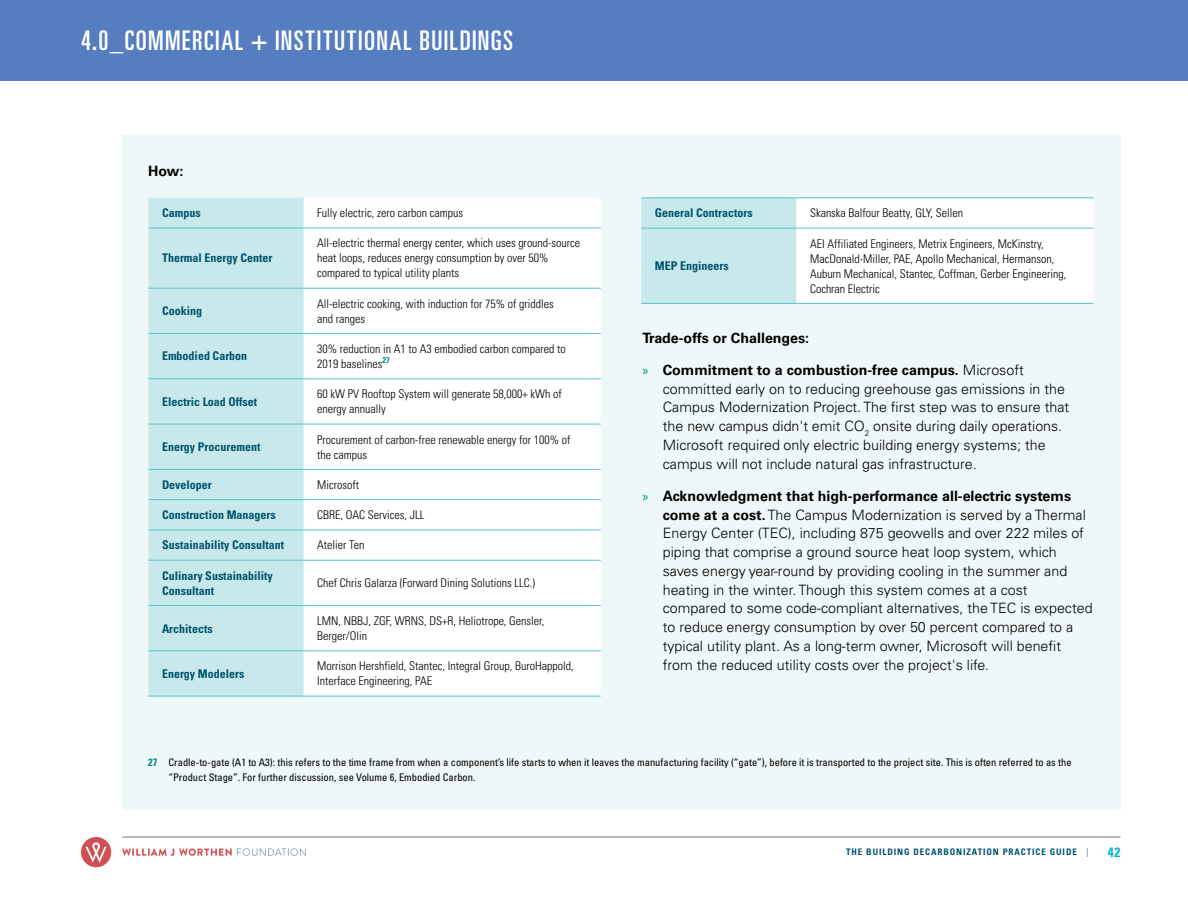
<style>
.page{position:relative;width:1188px;height:918px;background:#fff}
.page>*{position:absolute;margin:0;border:0;box-sizing:border-box;transform-origin:0 0}
.t1{font:27px "Univers LT Pro Ult Cond";letter-spacing:.055em;color:#fff}
.t2{font:300 14.25px/18.8px "Univers LT Pro 45";color:#000}
.t3{font:700 14.25px "Univers LT Pro 65";color:#000}
.t4{font:700 condensed 13.5px "Univers LT Pro";color:#00b3d8}
.t5{font:300 condensed 12px/15px "Univers LT Pro";color:#000}
.t6{font:700 condensed 12px/15px "Univers LT Pro";color:#00536d}
.t7{font:condensed 10.5px/15px "Univers LT Pro";color:#000}
.t8{font:700 condensed 9px "Univers LT Pro";letter-spacing:.1em;color:#00536d}
.s1{font-family:"Myriad Pro";font-weight:400;color:#028a82}
.s2{font-family:"Univers LT Pro 45";font-weight:300}
.s3{font-family:"Univers LT Pro 65";font-weight:700}
.s4{font-weight:700;color:#028a82}
.s5{font-weight:300}
</style>
<div class="page">
<svg style="left:81px;top:837px;width:30px;height:30px"></svg>
<svg style="left:122px;top:848px;width:184px;height:8px"></svg>
<hr style="left:122px;top:837px;width:998px;height:1px;background:#767676">
<div style="left:0;top:0;width:1188px;height:81px;background:#557dbf"></div>
<div style="left:122px;top:135px;width:998px;height:675px;background:#eff8f8"></div>
<div style="left:148px;top:198px;width:156px;height:498px;background:#c8e9ec"></div>
<div style="left:304px;top:198px;width:297px;height:498px;background:#fff"></div>
<hr style="left:148px;top:228px;width:156px;height:1px;background:#57c5c7">
<hr style="left:304px;top:228px;width:297px;height:1px;background:#57c5c7">
<hr style="left:148px;top:288px;width:156px;height:1px;background:#57c5c7">
<hr style="left:304px;top:288px;width:297px;height:1px;background:#57c5c7">
<hr style="left:148px;top:333px;width:156px;height:1px;background:#57c5c7">
<hr style="left:304px;top:333px;width:297px;height:1px;background:#57c5c7">
<hr style="left:148px;top:379px;width:156px;height:1px;background:#57c5c7">
<hr style="left:304px;top:379px;width:297px;height:1px;background:#57c5c7">
<hr style="left:148px;top:424px;width:156px;height:1px;background:#57c5c7">
<hr style="left:304px;top:424px;width:297px;height:1px;background:#57c5c7">
<hr style="left:148px;top:469px;width:156px;height:1px;background:#57c5c7">
<hr style="left:304px;top:469px;width:297px;height:1px;background:#57c5c7">
<hr style="left:148px;top:499px;width:156px;height:1px;background:#57c5c7">
<hr style="left:304px;top:499px;width:297px;height:1px;background:#57c5c7">
<hr style="left:148px;top:530px;width:156px;height:1px;background:#57c5c7">
<hr style="left:304px;top:530px;width:297px;height:1px;background:#57c5c7">
<hr style="left:148px;top:560px;width:156px;height:1px;background:#57c5c7">
<hr style="left:304px;top:560px;width:297px;height:1px;background:#57c5c7">
<hr style="left:148px;top:605px;width:156px;height:1px;background:#57c5c7">
<hr style="left:304px;top:605px;width:297px;height:1px;background:#57c5c7">
<hr style="left:148px;top:651px;width:156px;height:1px;background:#57c5c7">
<hr style="left:304px;top:651px;width:297px;height:1px;background:#57c5c7">
<hr style="left:148px;top:696px;width:156px;height:1px;background:#57c5c7">
<hr style="left:304px;top:696px;width:297px;height:1px;background:#57c5c7">
<svg style="left:641px;top:199px;width:453px;height:104px"></svg>
<hr style="left:641px;top:198px;width:155px;height:1px;background:#57c5c7">
<hr style="left:796px;top:198px;width:298px;height:1px;background:#57c5c7">
<hr style="left:641px;top:228px;width:155px;height:1px;background:#57c5c7">
<hr style="left:796px;top:228px;width:298px;height:1px;background:#57c5c7">
<hr style="left:641px;top:303px;width:155px;height:1px;background:#57c5c7">
<hr style="left:796px;top:303px;width:298px;height:1px;background:#57c5c7">
<h1 class="t1" style="left:81px;top:22px;width:434px">4.0_COMMERCIAL + INSTITUTIONAL BUILDINGS</h1>
<p class="t3" style="left:148px;top:161px;width:37px">How:</p>
<p class="t6" style="left:162px;top:205px;width:40px">Campus</p>
<p class="t5" style="left:317px;top:205px;width:147px">Fully electric, zero carbon campus</p>
<p class="t6" style="left:162px;top:250px;width:112px">Thermal Energy Center</p>
<p class="t5" style="left:317px;top:235px;width:265px">All-electric thermal energy center, which uses ground-source heat loops, reduces energy consumption by over 50% compared to typical utility plants</p>
<p class="t6" style="left:162px;top:303px;width:42px">Cooking</p>
<p class="t5" style="left:317px;top:295px;width:238px">All-electric cooking, with induction for 75% of griddles and ranges</p>
<p class="t6" style="left:162px;top:349px;width:87px">Embodied Carbon</p>
<p class="t5" style="left:317px;top:341px;width:250px">30% reduction in A1 to A3 embodied carbon compared to<br>2019 baselines<sup>27</sup></p>
<p class="t6" style="left:162px;top:394px;width:97px">Electric Load Offset</p>
<p class="t5" style="left:317px;top:386px;width:246px">60 kW PV Rooftop System will generate 58,000+ kWh of energy annually</p>
<p class="t6" style="left:162px;top:439px;width:100px">Energy Procurement</p>
<p class="t5" style="left:317px;top:431px;width:255px">Procurement of carbon-free renewable energy for 100% of the campus</p>
<p class="t6" style="left:162px;top:477px;width:51px">Developer</p>
<p class="t5" style="left:317px;top:476px;width:43px">Microsoft</p>
<p class="t6" style="left:162px;top:507px;width:115px">Construction Managers</p>
<p class="t5" style="left:317px;top:507px;width:109px">CBRE, OAC Services, JLL</p>
<p class="t6" style="left:162px;top:537px;width:124px">Sustainability Consultant</p>
<p class="t5" style="left:317px;top:537px;width:49px">Atelier Ten</p>
<p class="t6" style="left:162px;top:568px;width:112px">Culinary Sustainability<br>Consultant</p>
<p class="t5" style="left:317px;top:575px;width:219px">Chef Chris Galarza (Forward Dining Solutions LLC.)</p>
<p class="t6" style="left:162px;top:621px;width:52px">Architects</p>
<p class="t5" style="left:317px;top:613px;width:229px">LMN, NBBJ, ZGF, WRNS, DS+R, Heliotrope, Gensler,<br>Berger/Olin</p>
<p class="t6" style="left:162px;top:666px;width:84px">Energy Modelers</p>
<p class="t5" style="left:317px;top:658px;width:258px">Morrison Hershfield, Stantec, Integral Group, BuroHappold,<br>Interface Engineering, PAE</p>
<p class="t6" style="left:655px;top:205px;width:99px">General Contractors</p>
<p class="t5" style="left:810px;top:205px;width:155px">Skanska Balfour Beatty, GLY, Sellen</p>
<p class="t6" style="left:655px;top:258px;width:75px">MEP Engineers</p>
<p class="t5" style="left:810px;top:235px;width:258px">AEI Affiliated Engineers, Metrix Engineers, McKinstry, MacDonald-Miller, PAE, Apollo Mechanical, Hermanson, Auburn Mechanical, Stantec, Coffman, Gerber Engineering, Cochran Electric</p>
<p class="t3" style="left:643px;top:328px;width:168px">Trade-offs or Challenges:</p>
<p class="t3" style="left:643px;top:360px;width:383px"><span class="s1">»</span> Commitment to a combustion-free campus. <span class="s2">Microsoft</span></p>
<p class="t2" style="left:663px;top:379px;width:408px">committed early on to reducing greehouse gas emissions in the Campus Modernization Project. The first step was to ensure that the new campus didn't emit CO<sub>2</sub> onsite during daily operations.<br>Microsoft required only electric building energy systems; the campus will not include natural gas infrastructure.</p>
<p class="t3" style="left:643px;top:486px;width:430px"><span class="s1">»</span> Acknowledgment that high-performance all-electric systems</p>
<p class="t2" style="left:663px;top:505px;width:431px"><span class="s3">come at a cost.</span> The Campus Modernization is served by a Thermal Energy Center (TEC), including 875 geowells and over 222 miles of piping that comprise a ground source heat loop system, which saves energy year-round by providing cooling in the summer and heating in the winter. Though this system comes at a cost compared to some code-compliant alternatives, the TEC is expected to reduce energy consumption by over 50 percent compared to a typical utility plant. As a long-term owner, Microsoft will benefit from the reduced utility costs over the project's life.</p>
<p class="t7" style="left:168px;top:754px;width:905px;text-indent:-20px"><span class="s4">27</span> Cradle-to-gate (A1 to A3): this refers to the time frame from when a component’s life starts to when it leaves the manufacturing facility (“gate”), before it is transported to the project site. This is often referred to as the “Product Stage”. For further discussion, see Volume 6, Embodied Carbon.</p>
<p class="t8" style="left:846px;top:847px;width:244px">THE BUILDING DECARBONIZATION PRACTICE GUIDE <span class="s5">|</span></p>
<p class="t4" style="left:1108px;top:844px;width:14px">42</p>
</div>
